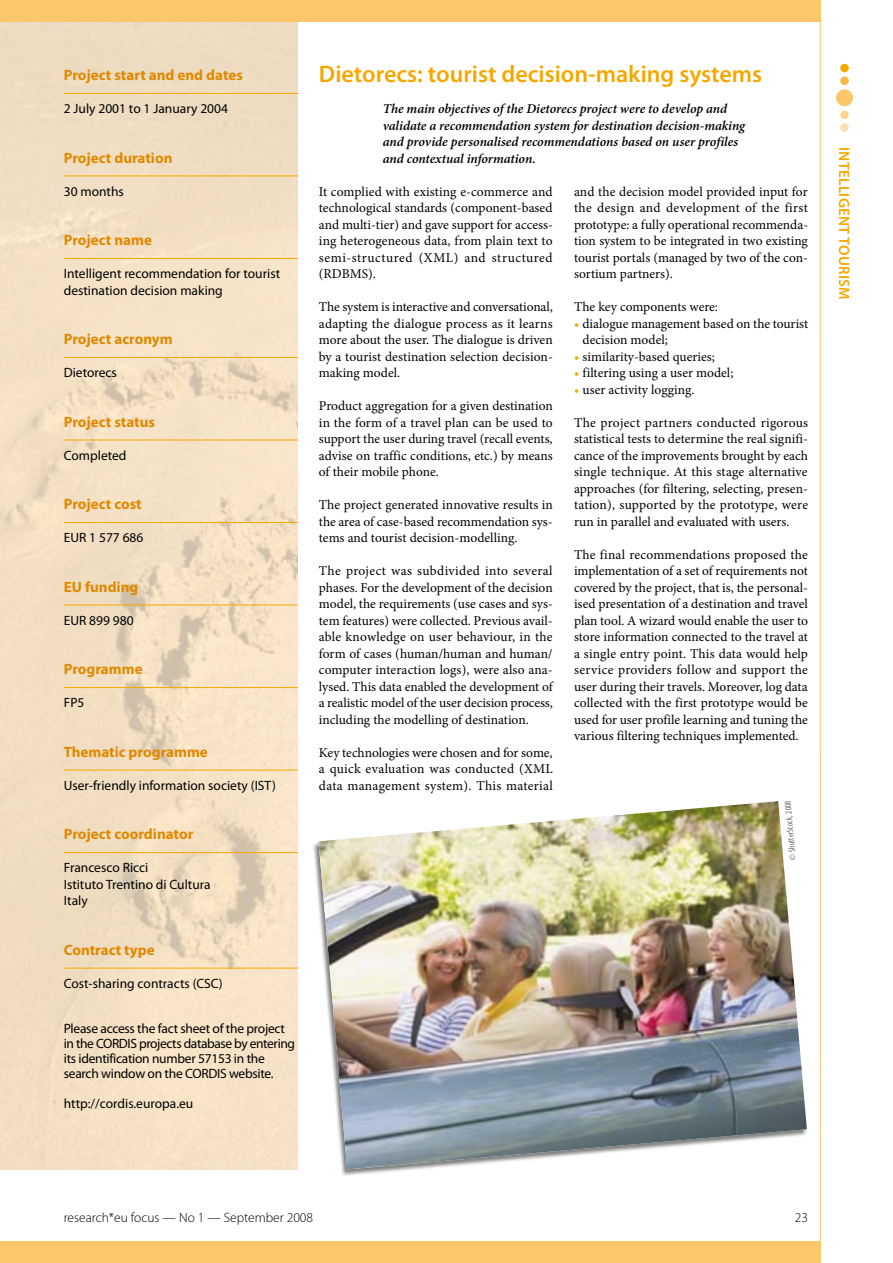
<style>
.page{position:relative;width:893px;height:1263px;background:#fff}
.page>*{position:absolute;margin:0;border:0;box-sizing:border-box;transform-origin:0 0}
.t1{font:600 24px "Myriad Pro";color:#f6a800}
.t2{font:700 15px "Myriad Pro";color:#e08900}
.t3{font:600 15px "Myriad Pro";letter-spacing:.02em;color:#f6a800}
.t4{font:13.5px/16.5px "Minion Pro";color:#000;text-align:justify}
.t5{font:13.5px/16.5px "Myriad Pro";color:#000}
.t6{font:italic 600 13.5px/16.5px "Minion Pro";letter-spacing:-.005em;color:#000}
.t7{font:13.5px/15px "Myriad Pro";letter-spacing:-.02em;color:#000}
.t8{font:300 13.5px "Myriad Pro";color:#000}
.t9{font:condensed 9px "Myriad Pro";color:#707173}
.s1{color:#f6a800}
</style>
<div class="page">
<img style="left:0;top:21px;width:298px;height:1148px">
<div style="left:312px;top:801px;width:495px;height:374px;background:#000;opacity:.5"></div>
<img style="left:318px;top:801px;width:489px;height:368px">
<hr style="left:64px;top:93px;width:234px;height:1px;background:#f6a800">
<hr style="left:64px;top:176px;width:234px;height:1px;background:#f6a800">
<hr style="left:64px;top:258px;width:234px;height:1px;background:#f6a800">
<hr style="left:64px;top:357px;width:234px;height:1px;background:#f6a800">
<hr style="left:64px;top:440px;width:234px;height:1px;background:#f6a800">
<hr style="left:64px;top:522px;width:234px;height:1px;background:#f6a800">
<hr style="left:64px;top:605px;width:234px;height:1px;background:#f6a800">
<hr style="left:64px;top:687px;width:234px;height:1px;background:#f6a800">
<hr style="left:64px;top:770px;width:234px;height:1px;background:#f6a800">
<hr style="left:64px;top:852px;width:234px;height:1px;background:#f6a800">
<hr style="left:64px;top:968px;width:234px;height:1px;background:#f6a800">
<div style="left:0;top:0;width:820px;height:21px;background:#fbc76a"></div>
<div style="left:0;top:1242px;width:820px;height:21px;background:#fbc76a"></div>
<hr style="left:820px;top:0;width:1px;height:1263px;background:#fbc76a">
<div style="left:836px;top:89px;width:17px;height:17px;background:#fbc76a;border-radius:50%"></div>
<div style="left:840px;top:64px;width:9px;height:8px;background:#f6a800;border-radius:50%"></div>
<div style="left:840px;top:77px;width:9px;height:8px;background:#f9b943;border-radius:50%"></div>
<div style="left:840px;top:111px;width:9px;height:8px;background:#fdd48f;border-radius:50%"></div>
<div style="left:840px;top:123px;width:9px;height:9px;background:#fee1b3;border-radius:50%"></div>
<p class="t2" style="left:64px;top:65px;width:181px">Project start and end dates</p>
<p class="t5" style="left:64px;top:100px;width:166px">2 July 2001 to 1 January 2004</p>
<p class="t2" style="left:64px;top:148px;width:110px">Project duration</p>
<p class="t5" style="left:64px;top:183px;width:62px">30 months</p>
<p class="t2" style="left:64px;top:230px;width:90px">Project name</p>
<p class="t5" style="left:64px;top:265px;width:218px">Intelligent recommendation for tourist destination decision making</p>
<p class="t2" style="left:64px;top:329px;width:110px">Project acronym</p>
<p class="t5" style="left:64px;top:364px;width:55px">Dietorecs</p>
<p class="t2" style="left:64px;top:412px;width:93px">Project status</p>
<p class="t5" style="left:64px;top:447px;width:64px">Completed</p>
<p class="t2" style="left:64px;top:494px;width:79px">Project cost</p>
<p class="t5" style="left:64px;top:529px;width:81px">EUR 1 577 686</p>
<p class="t2" style="left:64px;top:577px;width:76px">EU funding</p>
<p class="t5" style="left:64px;top:612px;width:71px">EUR 899 980</p>
<p class="t2" style="left:64px;top:660px;width:80px">Programme</p>
<p class="t5" style="left:64px;top:694px;width:22px">FP5</p>
<p class="t2" style="left:64px;top:742px;width:146px">Thematic programme</p>
<p class="t5" style="left:64px;top:777px;width:214px">User-friendly information society (IST)</p>
<p class="t2" style="left:64px;top:825px;width:131px">Project coordinator</p>
<p class="t5" style="left:64px;top:859px;width:148px">Francesco Ricci<br>Istituto Trentino di Cultura<br>Italy</p>
<p class="t2" style="left:64px;top:940px;width:92px">Contract type</p>
<p class="t5" style="left:64px;top:975px;width:160px">Cost-sharing contracts (CSC)</p>
<p class="t7" style="left:64px;top:1021px;width:233px">Please access the fact sheet of the project in the CORDIS projects database by entering its identification number 57153 in the search window on the CORDIS website.</p>
<p class="t5" style="left:64px;top:1095px;width:131px">http://cordis.europa.eu</p>
<h1 class="t1" style="left:319px;top:58px;width:445px">Dietorecs: tourist decision-making systems</h1>
<p class="t6" style="left:383px;top:101px;width:364px">The main objectives of the Dietorecs project were to develop and validate a recommendation system for destination decision-making and provide personalised recommendations based on user profiles and contextual information.</p>
<p class="t4" style="left:319px;top:183px;width:235px">It complied with existing e-commerce and technological standards (component-based and multi-tier) and gave support for access&shy;ing heterogeneous data, from plain text to semi-structured (XML) and structured (RDBMS).</p>
<p class="t4" style="left:319px;top:299px;width:235px">The system is interactive and conversational, adapting the dialogue process as it learns more about the user. The dialogue is driven by a tourist destination selection decision&shy;making model.</p>
<p class="t4" style="left:319px;top:398px;width:235px">Product aggregation for a given destination in the form of a travel plan can be used to support the user during travel (recall events, advise on traffic conditions, etc.) by means of their mobile phone.</p>
<p class="t4" style="left:319px;top:497px;width:236px">The project generated innovative results in the area of case-based recommendation sys&shy;tems and tourist decision-modelling.</p>
<p class="t4" style="left:319px;top:563px;width:235px">The project was subdivided into several phases. For the development of the decision model, the requirements (use cases and sys&shy;tem features) were collected. Previous avail&shy;able knowledge on user behaviour, in the form of cases (human/human and human/ computer interaction logs), were also ana&shy;lysed. This data enabled the development of a realistic model of the user decision process, including the modelling of destination.</p>
<p class="t4" style="left:319px;top:744px;width:235px">Key technologies were chosen and for some, a quick evaluation was conducted (XML data management system). This material</p>
<p class="t4" style="left:574px;top:183px;width:236px">and the decision model provided input for the design and development of the first prototype: a fully operational recommenda&shy;tion system to be integrated in two existing tourist portals (managed by two of the con&shy;sortium partners).</p>
<p class="t4" style="left:574px;top:299px;width:145px">The key components were:</p>
<p class="t4" style="left:583px;top:315px;width:227px;text-indent:-9px"><span class="s1">•</span> dialogue management based on the tourist decision model;</p>
<p class="t4" style="left:574px;top:348px;width:142px"><span class="s1">•</span> similarity-based queries;</p>
<p class="t4" style="left:574px;top:365px;width:161px"><span class="s1">•</span> filtering using a user model;</p>
<p class="t4" style="left:574px;top:381px;width:122px"><span class="s1">•</span> user activity logging.</p>
<p class="t4" style="left:574px;top:414px;width:236px">The project partners conducted rigorous statistical tests to determine the real signifi&shy;cance of the improvements brought by each single technique. At this stage alternative approaches (for filtering, selecting, presen&shy;tation), supported by the prototype, were run in parallel and evaluated with users.</p>
<p class="t4" style="left:574px;top:546px;width:235px">The final recommendations proposed the implementation of a set of requirements not covered by the project, that is, the personal&shy;ised presentation of a destination and travel plan tool. A wizard would enable the user to store information connected to the travel at a single entry point. This data would help service providers follow and support the user during their travels. Moreover, log data collected with the first prototype would be used for user profile learning and tuning the various filtering techniques implemented.</p>
<p class="t9" style="left:787px;top:860px;width:61px;rotate:-95deg">© ShutterStock, 2008</p>
<p class="t3" style="left:854px;top:147px;width:154px;rotate:90deg">Intelligent tourism</p>
<p class="t8" style="left:64px;top:1210px;width:251px">research*eu focus — No 1 — September 2008</p>
<p class="t8" style="left:795px;top:1210px;width:15px">23</p>
</div>
